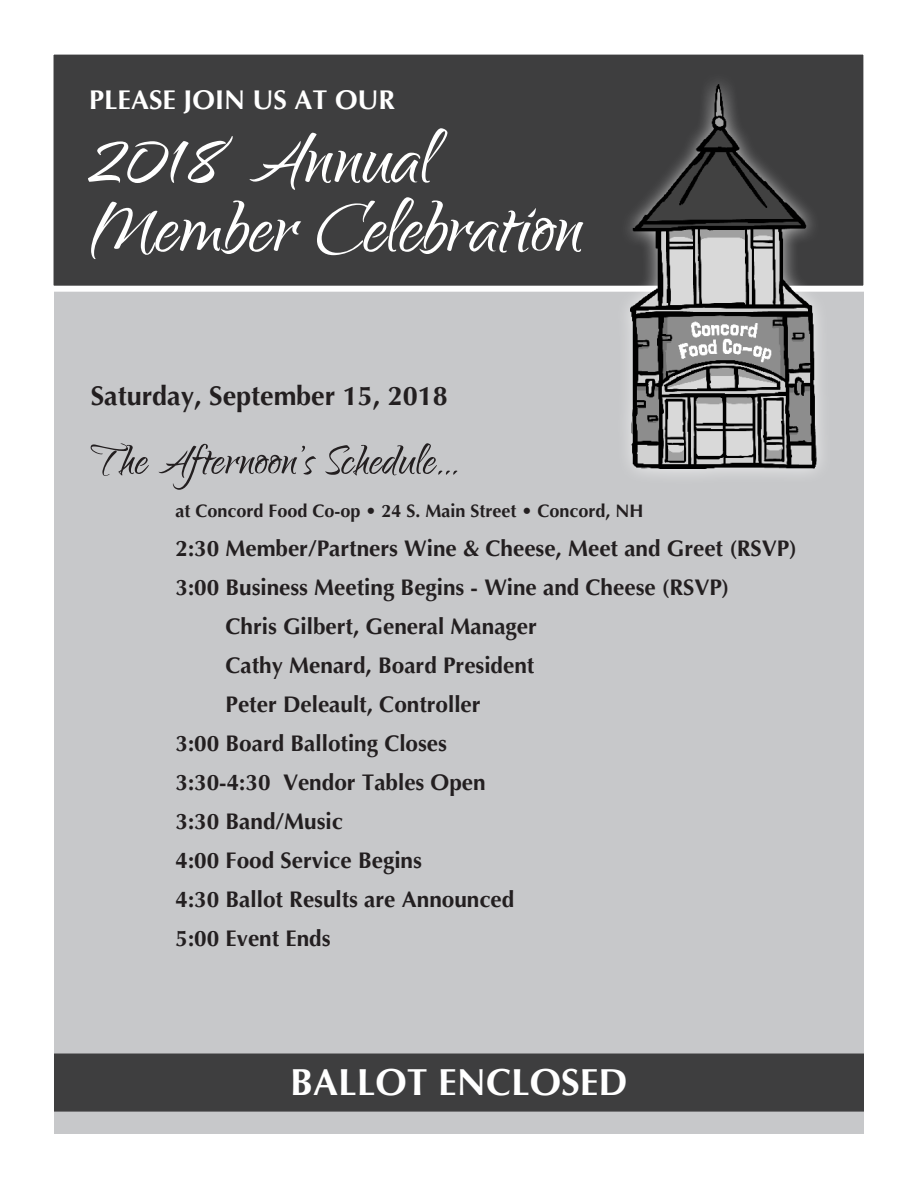
<style>
.page{position:relative;width:918px;height:1188px;background:#fff}
.page>*{position:absolute;margin:0;border:0;box-sizing:border-box;transform-origin:0 0}
.t1{font:96px "Qwigley";color:#fff}
.t2{font:54px "Qwigley";color:#231f20}
.t3{font:700 37.5px "Optima";color:#fff}
.t4{font:700 27px "Optima";color:#231f20}
.t5{font:700 27px "Optima";color:#fff}
.t6{font:700 22.5px "Optima";color:#231f20}
.t7{font:700 18px "Optima";color:#231f20}
</style>
<div class="page">
<div style="left:54px;top:54px;width:810px;height:1080px;background:#c7c8ca"></div>
<div style="left:54px;top:1054px;width:810px;height:58px;background:#3e3e3f;border:2px solid #3e3e3f"></div>
<div style="left:48px;top:49px;width:821px;height:243px;background:#3e3e3f;border:6px solid #fff"></div>
<div style="left:615px;top:70px;width:217px;height:416px;background:#fff;opacity:.75"></div>
<img style="left:631px;top:84px;width:186px;height:385px">
<p class="t5" style="left:89px;top:84px;width:308px">PLEASE JOIN US AT OUR</p>
<p class="t1" style="left:86px;top:107px;width:352px">2018 Annual</p>
<p class="t1" style="left:89px;top:176px;width:495px">Member Celebration</p>
<p class="t4" style="left:91px;top:380px;width:359px">Saturday, September 15, 2018</p>
<p class="t2" style="left:90px;top:431px;width:370px">The Afternoon’s Schedule…</p>
<p class="t7" style="left:176px;top:500px;width:470px">at Concord Food Co-op • 24 S. Main Street • Concord, NH</p>
<p class="t6" style="left:176px;top:535px;width:623px">2:30 Member/Partners Wine &amp; Cheese, Meet and Greet (RSVP)</p>
<p class="t6" style="left:176px;top:574px;width:555px">3:00 Business Meeting Begins - Wine and Cheese (RSVP)</p>
<p class="t6" style="left:226px;top:613px;width:313px">Chris Gilbert, General Manager</p>
<p class="t6" style="left:226px;top:652px;width:310px">Cathy Menard, Board President</p>
<p class="t6" style="left:226px;top:691px;width:257px">Peter Deleault, Controller</p>
<p class="t6" style="left:176px;top:730px;width:273px">3:00 Board Balloting Closes</p>
<p class="t6" style="left:176px;top:769px;width:312px">3:30-4:30 Vendor Tables Open</p>
<p class="t6" style="left:176px;top:808px;width:169px">3:30 Band/Music</p>
<p class="t6" style="left:176px;top:847px;width:248px">4:00 Food Service Begins</p>
<p class="t6" style="left:176px;top:886px;width:340px">4:30 Ballot Results are Announced</p>
<p class="t6" style="left:176px;top:925px;width:157px">5:00 Event Ends</p>
<p class="t3" style="left:290px;top:1061px;width:339px">BALLOT ENCLOSED</p>
</div>
